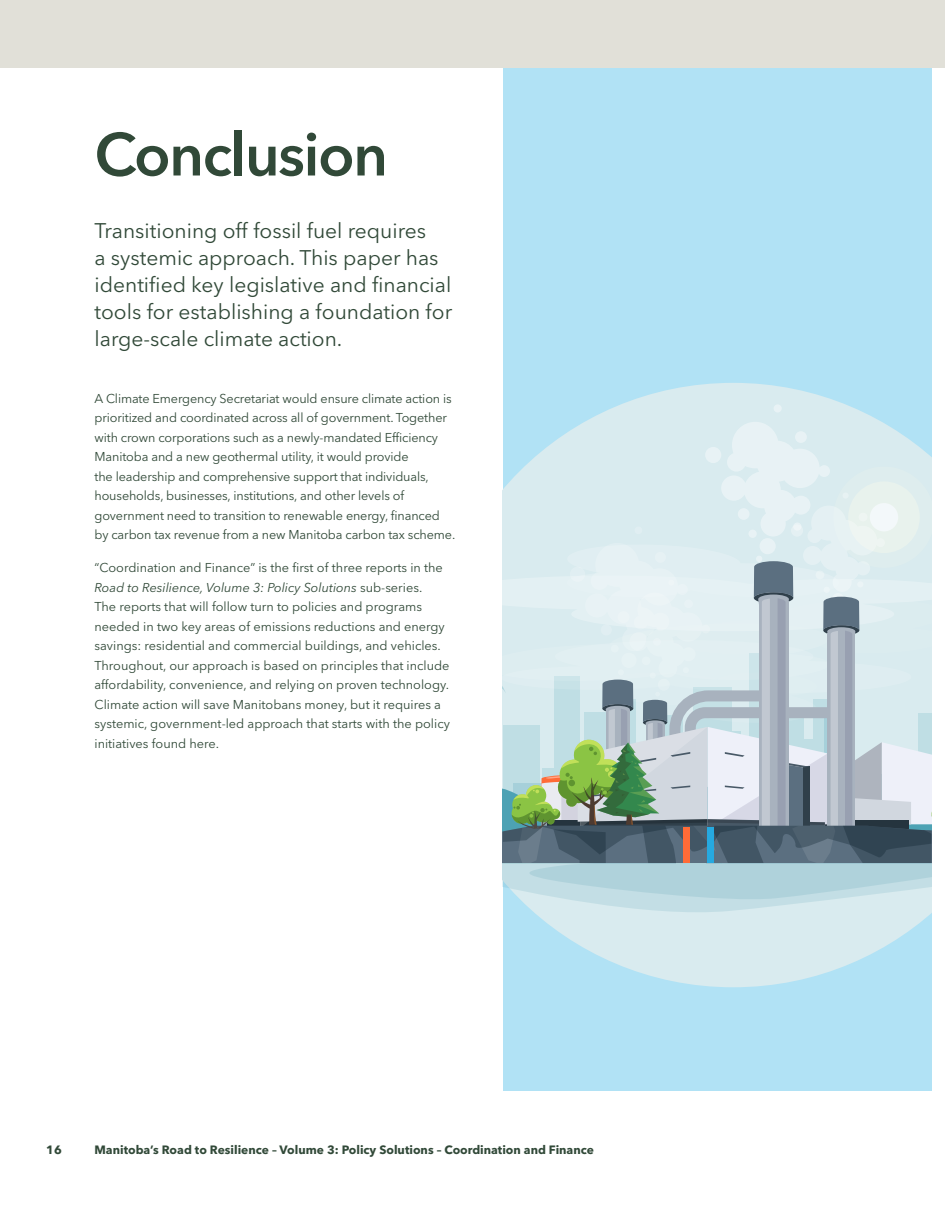
<style>
.page{position:relative;width:945px;height:1215px;background:#fff}
.page>*{position:absolute;margin:0;border:0;box-sizing:border-box;transform-origin:0 0}
.Heading{font:600 60px "Avenir Next LT Pro";letter-spacing:-.025em;color:#314938}
.Intro_Text{font:21px/27px "Avenir Next LT Pro";color:#314938}
.t1{font:12.75px/19.5px "Avenir Next LT Pro";letter-spacing:-.01em;color:#314938}
.t2{font:700 12px "Avenir Next LT Pro";color:#314938}
.s1{font-style:italic}
</style>
<div class="page">
<div style="left:503px;top:0;width:429px;height:1090px;background:#b1e2f5"></div>
<svg style="left:534px;top:383px;width:398px;height:604px;fill:#d9ebef"></svg>
<div style="left:774px;top:404px;width:8px;height:9px;background:#e8f2f5;border-radius:50%"></div>
<svg style="left:503px;top:422px;width:429px;height:490px;background:#c0d2d6"></svg>
<div style="left:0;top:0;width:945px;height:68px;background:#e1e0d8"></div>
<p class="Heading" style="left:94px;top:118px;width:295px">Conclusion</p>
<p class="Intro_Text" style="left:94px;top:217px;width:359px">Transitioning off fossil fuel requires<br>a systemic approach. This paper has identified key legislative and financial tools for establishing a foundation for large-scale climate action.</p>
<p class="t1" style="left:94px;top:388px;width:362px">A Climate Emergency Secretariat would ensure climate action is prioritized and coordinated across all of government. Together with crown corporations such as a newly-mandated Efficiency Manitoba and a new geothermal utility, it would provide<br>the leadership and comprehensive support that individuals, households, businesses, institutions, and other levels of government need to transition to renewable energy, financed by carbon tax revenue from a new Manitoba carbon tax scheme.</p>
<p class="t1" style="left:94px;top:558px;width:357px">“Coordination and Finance” is the first of three reports in the <span class="s1">Road to Resilience, Volume 3: Policy Solutions</span> sub-series.<br>The reports that will follow turn to policies and programs needed in two key areas of emissions reductions and energy savings: residential and commercial buildings, and vehicles.<br>Throughout, our approach is based on principles that include affordability, convenience, and relying on proven technology.<br>Climate action will save Manitobans money, but it requires a systemic, government-led approach that starts with the policy initiatives found here.</p>
<p class="t2" style="left:46px;top:1143px;width:17px">16</p>
<p class="t2" style="left:94px;top:1143px;width:501px">Manitoba’s Road to Resilience – Volume 3: Policy Solutions – Coordination and Finance</p>
</div>
